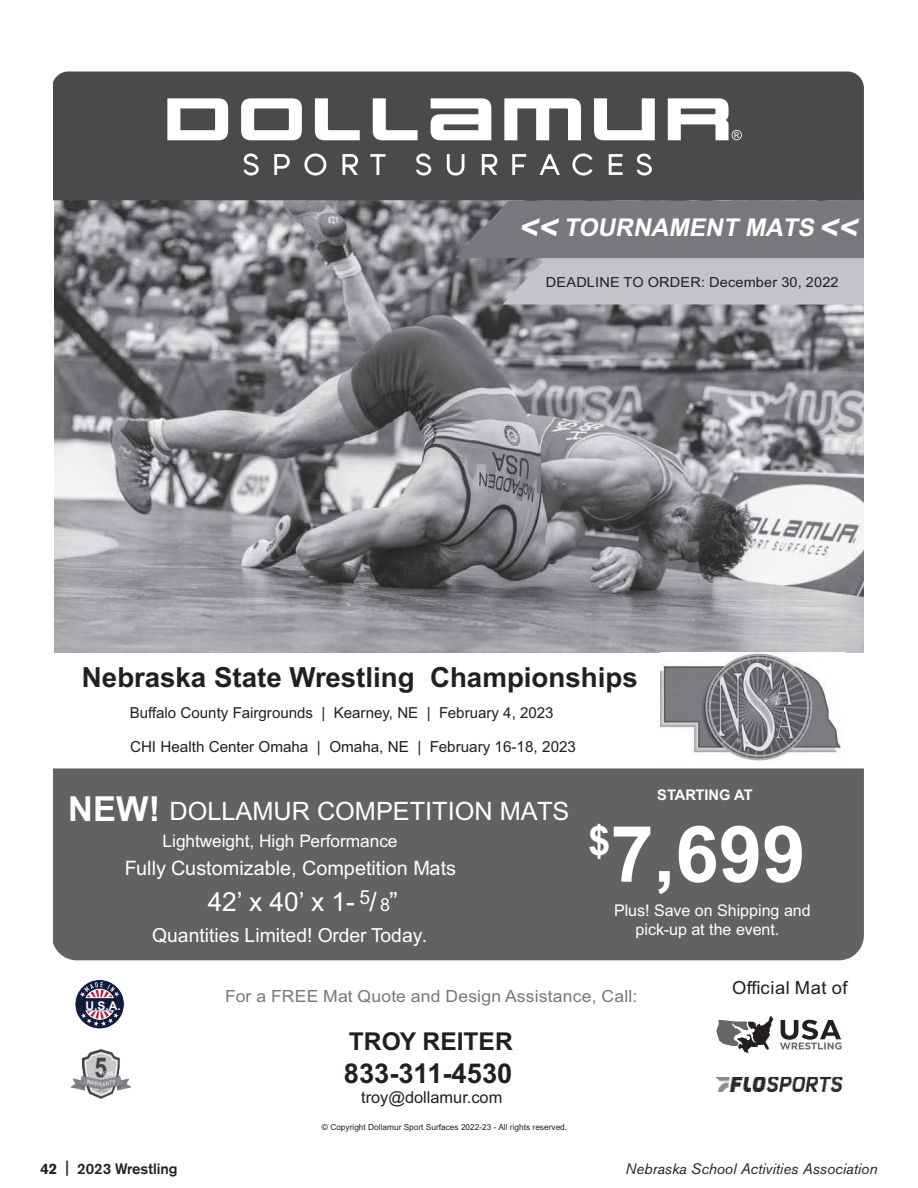
<style>
.page{position:relative;width:918px;height:1188px;background:#fff}
.page>*{position:absolute;margin:0;border:0;box-sizing:border-box;transform-origin:0 0}
.t1{font:700 78px "Arial";color:#fff}
.t2{font:italic 700 33.15px "Arial";color:#fff}
.t3{font:700 27.75px "Arial";color:#231f20}
.t4{font:700 27.3px "Arial";color:#231f20}
.t5{font:26.25px "Arial";color:#fff}
.t6{font:25.35px "Arial";color:#fff}
.t7{font:italic 700 24.6px "Arial";color:#fff}
.t8{font:700 24.6px "Arial";color:#231f20}
.t9{font:19.8px "Arial";color:#fff}
.t10{font:19.35px/37.3px "Arial";color:#fff}
.t11{font:18px "Arial";letter-spacing:.03em;color:#231f20}
.t12{font:17.25px "Arial";color:#fff}
.t13{font:16.8px "Arial";letter-spacing:.01em;color:#78797c;scale:1.05 1}
.t14{font:16.35px "Arial";color:#231f20}
.t15{font:16.05px/19.4px "Arial";color:#fff}
.t16{font:15.3px "Arial";color:#231f20}
.t17{font:15.15px "Arial";color:#231f20}
.t18{font:italic 15px "Akzidenz Grotesk BE";color:#231f20}
.t19{font:500 15px "Akzidenz Grotesk BE";color:#231f20}
.t20{font:700 14.7px "Arial";color:#fff}
.t21{font:13.8px "Arial";letter-spacing:.01em;color:#231f20;scale:1.05 1}
.t22{font:700 12px "Arial";color:#fff}
.t23{font:8.25px "Arial";color:#231f20}
.s1{font-size:33.15px}
.s2{font-weight:700;font-size:34.5px}
.s3{font-size:26.25px}
.s4{font-weight:700}
</style>
<div class="page">
<img style="left:70px;top:1049px;width:62px;height:50px">
<svg style="left:75px;top:979px;width:50px;height:50px"></svg>
<svg style="left:716px;top:1016px;width:126px;height:37px"></svg>
<img style="left:715px;top:1077px;width:127px;height:14px">
<div style="left:54px;top:768px;width:810px;height:192px;background:#626265"></div>
<img style="left:54px;top:200px;width:810px;height:452px">
<div style="left:54px;top:71px;width:810px;height:129px;background:#494a4b"></div>
<svg style="left:455px;top:201px;width:409px;height:104px;background:#939497"></svg>
<img style="left:661px;top:653px;width:180px;height:108px">
<svg style="left:244px;top:154px;width:15px;height:21px"></svg>
<svg style="left:274px;top:154px;width:16px;height:21px"></svg>
<svg style="left:304px;top:154px;width:22px;height:21px"></svg>
<svg style="left:343px;top:154px;width:15px;height:21px"></svg>
<svg style="left:370px;top:154px;width:16px;height:21px"></svg>
<svg style="left:416px;top:154px;width:15px;height:21px"></svg>
<svg style="left:447px;top:154px;width:17px;height:21px"></svg>
<svg style="left:482px;top:154px;width:15px;height:21px"></svg>
<svg style="left:512px;top:154px;width:14px;height:21px"></svg>
<svg style="left:540px;top:154px;width:20px;height:21px"></svg>
<svg style="left:572px;top:154px;width:21px;height:21px"></svg>
<svg style="left:609px;top:154px;width:14px;height:21px"></svg>
<svg style="left:637px;top:154px;width:15px;height:21px"></svg>
<svg style="left:167px;top:98px;width:61px;height:42px"></svg>
<svg style="left:241px;top:98px;width:61px;height:42px"></svg>
<svg style="left:315px;top:98px;width:45px;height:42px"></svg>
<svg style="left:373px;top:98px;width:45px;height:42px"></svg>
<svg style="left:431px;top:98px;width:60px;height:42px"></svg>
<svg style="left:504px;top:98px;width:77px;height:42px"></svg>
<svg style="left:594px;top:98px;width:61px;height:42px"></svg>
<svg style="left:668px;top:98px;width:74px;height:42px"></svg>
<h3 class="t7" style="left:564px;top:210px;width:303px">TOURNAMENT MATS <span class="s1">&lt;&lt;</span></h3>
<h2 class="t2" style="left:519px;top:204px;width:49px">&lt;&lt;</h2>
<h3 class="t21" style="left:546px;top:273px;width:280px">DEADLINE TO ORDER: December 30, 2022</h3>
<h3 class="t3" style="left:82px;top:657px;width:557px">Nebraska State Wrestling Championships</h3>
<h3 class="t17" style="left:130px;top:702px;width:425px">Buffalo County Fairgrounds | Kearney, NE | February 4, 2023</h3>
<h3 class="t16" style="left:130px;top:736px;width:448px">CHI Health Center Omaha | Omaha, NE | February 16-18, 2023</h3>
<h3 class="t6" style="left:68px;top:794px;width:503px"><span class="s2">NEW!</span> DOLLAMUR COMPETITION MATS</h3>
<h3 class="t12" style="left:163px;top:829px;width:236px">Lightweight, High Performance</h3>
<h3 class="t9" style="left:125px;top:855px;width:333px">Fully Customizable, Competition Mats</h3>
<h3 class="t5" style="left:208px;top:884px;width:171px">42’ x 40’ x 1- /</h3>
<h3 class="t10" style="left:152px;top:879px;width:276px;text-indent:207px">5 <sub>8</sub><span class="s3">”<br></span>Quantities Limited! Order Today.</h3>
<h3 class="t20" style="left:657px;top:785px;width:97px">STARTING AT</h3>
<h1 class="t1" style="left:588px;top:799px;width:219px"><sup>$</sup>7,699</h1>
<h3 class="t15" style="left:636px;top:900px;width:177px;text-indent:-22px">Plus! Save on Shipping and pick-up at the event.</h3>
<h3 class="t22" style="left:85px;top:997px;width:37px">U.S.A.</h3>
<h3 class="t13" style="left:225px;top:984px;width:394px">For a FREE Mat Quote and Design Assistance, Call:</h3>
<h3 class="t8" style="left:349px;top:1024px;width:165px">TROY REITER</h3>
<h3 class="t4" style="left:344px;top:1054px;width:170px">833-311-4530</h3>
<h3 class="t14" style="left:361px;top:1086px;width:143px">troy@dollamur.com</h3>
<p class="t23" style="left:322px;top:1121px;width:247px">© Copyright Dollamur Sport Surfaces 2022-23 - All rights reserved.</p>
<h3 class="t11" style="left:732px;top:975px;width:117px">Official Mat of</h3>
<h3 class="t19" style="left:40px;top:1159px;width:139px"><span class="s4">42</span> | 2023 Wrestling</h3>
<h3 class="t18" style="left:626px;top:1159px;width:253px">Nebraska School Activities Association</h3>
</div>
